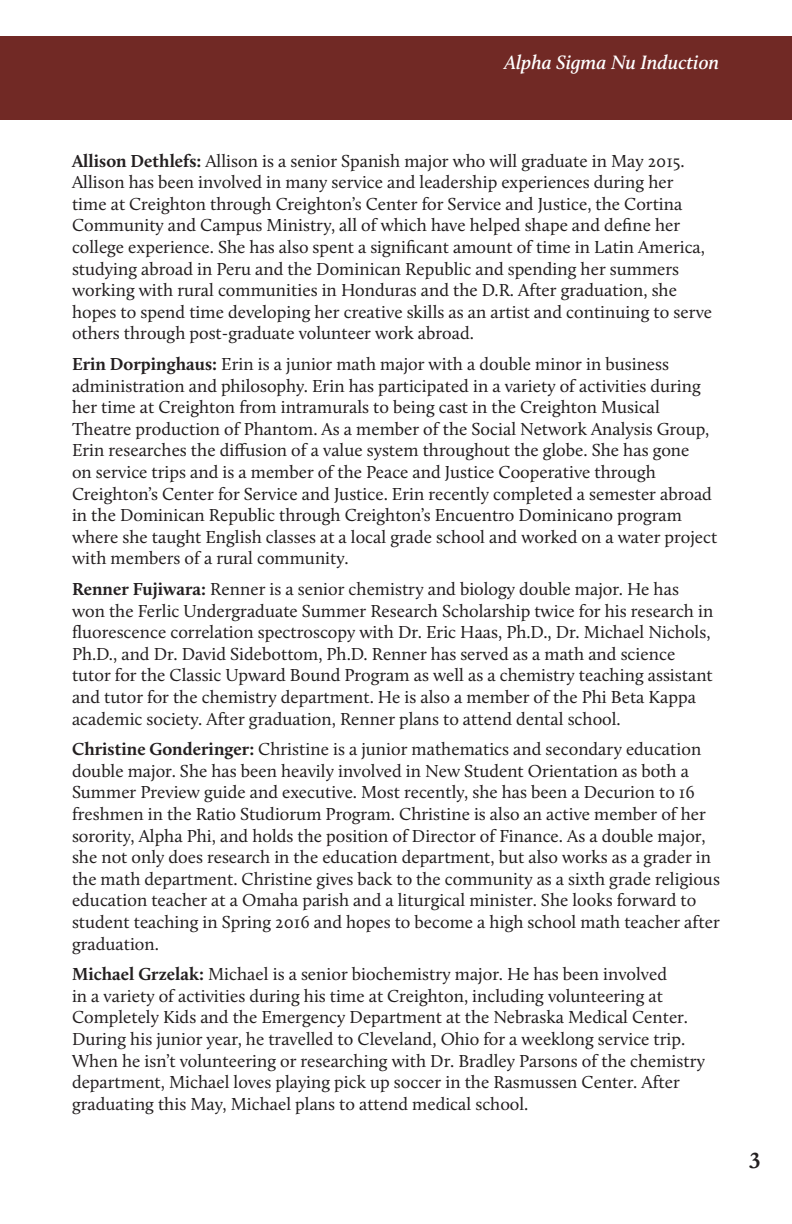
<style>
.page{position:relative;width:792px;height:1224px;background:#fff}
.page>*{position:absolute;margin:0;border:0;box-sizing:border-box;transform-origin:0 0}
.t1{font:700 24px "Garamond";color:#231f20}
.t2{font:italic 600 20px "Calluna";color:#fff}
.t3{font:18px/21.6px "Calluna";color:#231f20}
.s1{font-weight:700}
</style>
<div class="page">
<div style="left:0;top:36px;width:792px;height:84px;background:#712925"></div>
<p class="t2" style="left:504px;top:50px;width:216px">Alpha Sigma Nu Induction</p>
<p class="t3" style="left:72px;top:149px;width:642px"><span class="s1">Allison Dethlefs:</span> Allison is a senior Spanish major who will graduate in May 2015.<br>Allison has been involved in many service and leadership experiences during her time at Creighton through Creighton’s Center for Service and Justice, the Cortina Community and Campus Ministry, all of which have helped shape and define her college experience. She has also spent a significant amount of time in Latin America, studying abroad in Peru and the Dominican Republic and spending her summers working with rural communities in Honduras and the D.R. After graduation, she hopes to spend time developing her creative skills as an artist and continuing to serve others through post-graduate volunteer work abroad.</p>
<p class="t3" style="left:72px;top:353px;width:647px"><span class="s1">Erin Dorpinghaus:</span> Erin is a junior math major with a double minor in business administration and philosophy. Erin has participated in a variety of activities during her time at Creighton from intramurals to being cast in the Creighton Musical Theatre production of Phantom. As a member of the Social Network Analysis Group, Erin researches the diffusion of a value system throughout the globe. She has gone<br>on service trips and is a member of the Peace and Justice Cooperative through Creighton’s Center for Service and Justice. Erin recently completed a semester abroad in the Dominican Republic through Creighton’s Encuentro Dominicano program where she taught English classes at a local grade school and worked on a water project with members of a rural community.</p>
<p class="t3" style="left:72px;top:578px;width:643px"><span class="s1">Renner Fujiwara:</span> Renner is a senior chemistry and biology double major. He has won the Ferlic Undergraduate Summer Research Scholarship twice for his research in fluorescence correlation spectroscopy with Dr. Eric Haas, Ph.D., Dr. Michael Nichols, Ph.D., and Dr. David Sidebottom, Ph.D. Renner has served as a math and science tutor for the Classic Upward Bound Program as well as a chemistry teaching assistant and tutor for the chemistry department. He is also a member of the Phi Beta Kappa academic society. After graduation, Renner plans to attend dental school.</p>
<p class="t3" style="left:72px;top:738px;width:649px"><span class="s1">Christine Gonderinger:</span> Christine is a junior mathematics and secondary education double major. She has been heavily involved in New Student Orientation as both a Summer Preview guide and executive. Most recently, she has been a Decurion to 16 freshmen in the Ratio Studiorum Program. Christine is also an active member of her sorority, Alpha Phi, and holds the position of Director of Finance. As a double major, she not only does research in the education department, but also works as a grader in the math department. Christine gives back to the community as a sixth grade religious education teacher at a Omaha parish and a liturgical minister. She looks forward to student teaching in Spring 2016 and hopes to become a high school math teacher after graduation.</p>
<p class="t3" style="left:72px;top:963px;width:635px"><span class="s1">Michael Grzelak:</span> Michael is a senior biochemistry major. He has been involved<br>in a variety of activities during his time at Creighton, including volunteering at Completely Kids and the Emergency Department at the Nebraska Medical Center.<br>During his junior year, he travelled to Cleveland, Ohio for a weeklong service trip.<br>When he isn’t volunteering or researching with Dr. Bradley Parsons of the chemistry department, Michael loves playing pick up soccer in the Rasmussen Center. After graduating this May, Michael plans to attend medical school.</p>
<p class="t1" style="left:749px;top:1146px;width:13px">3</p>
</div>
